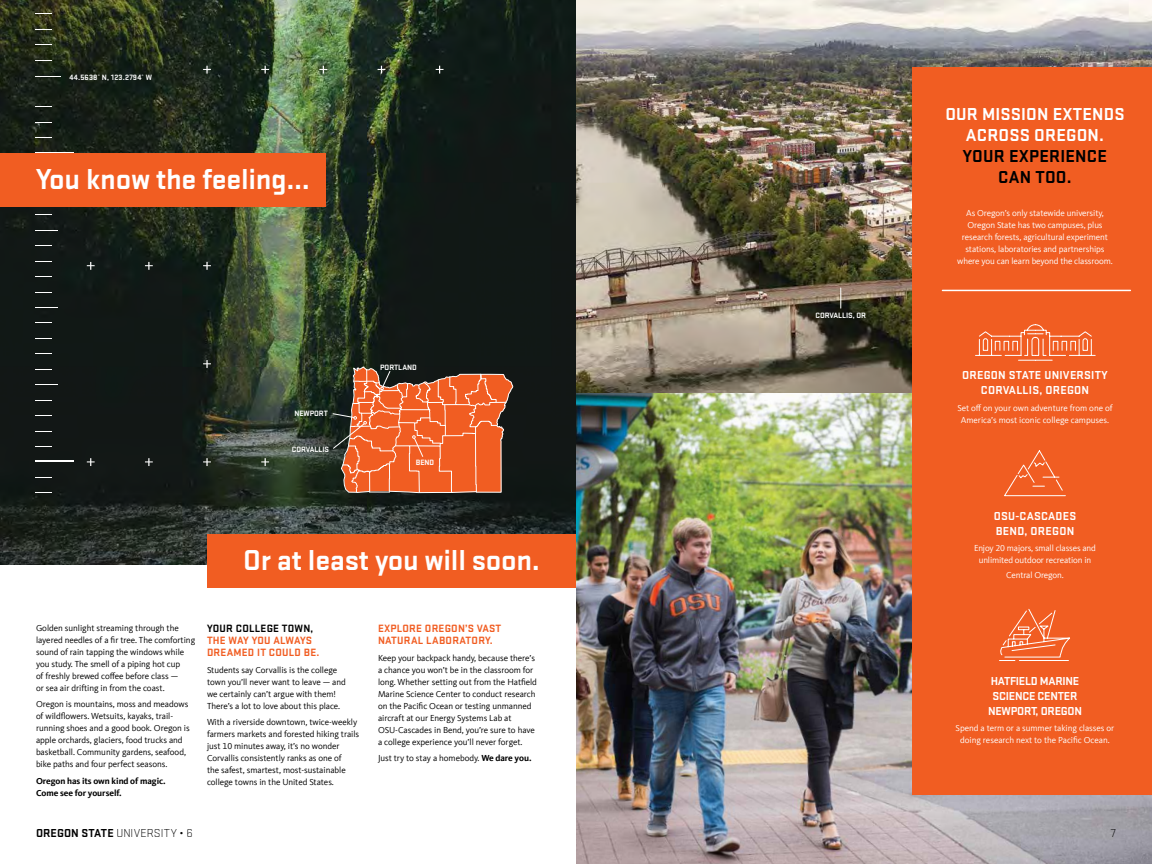
<style>
.page{position:relative;width:1152px;height:864px;background:#fff}
.page>*{position:absolute;margin:0;border:0;box-sizing:border-box;transform-origin:0 0}
.t1{font:700 30px "Stratum 2";letter-spacing:-.01em;color:#fff}
.t2{font:700 18px/21px "Stratum 2";letter-spacing:.01em;color:#fff;text-align:center}
.t3{font:700 18px/21px "Stratum 2";letter-spacing:.01em;color:#000;text-align:center}
.t4{font:700 12px/15px "Stratum 2";letter-spacing:.02em;color:#fff}
.t5{font:700 12px/15px "Stratum 2";letter-spacing:-.02em;color:#fff;text-align:center}
.t6{font:300 12px "Stratum 2";letter-spacing:.005em;color:#000}
.t7{font:700 11px/12px "Stratum 2";letter-spacing:.02em;color:#f15d22}
.t8{font:700 11px "Stratum 2";letter-spacing:.02em;color:#000}
.t9{font:9px/12px "Kievit Offc";letter-spacing:-.005em;color:#000}
.t10{font:9px/12px "Kievit Offc";letter-spacing:-.01em;color:#fff;text-align:center}
.t11{font:700 9px/12px "Kievit Offc";letter-spacing:-.005em;color:#000}
.t12{font:700 8px "Stratum 2";letter-spacing:-.005em;color:#fff}
.t13{font:700 8px "Stratum 2";letter-spacing:.02em;color:#fff}
.s1{font-weight:700}
</style>
<div class="page">
<img style="left:0;top:0;width:576px;height:565px">
<img style="left:576px;top:0;width:576px;height:393px">
<svg style="left:35px;top:492px;width:17px;height:1px"></svg>
<svg style="left:35px;top:477px;width:17px;height:1px"></svg>
<svg style="left:35px;top:446px;width:17px;height:1px"></svg>
<svg style="left:35px;top:431px;width:17px;height:1px"></svg>
<svg style="left:35px;top:415px;width:17px;height:1px"></svg>
<svg style="left:35px;top:400px;width:17px;height:1px"></svg>
<svg style="left:35px;top:369px;width:17px;height:1px"></svg>
<svg style="left:35px;top:353px;width:17px;height:1px"></svg>
<svg style="left:35px;top:338px;width:17px;height:1px"></svg>
<svg style="left:35px;top:323px;width:17px;height:1px"></svg>
<svg style="left:35px;top:292px;width:17px;height:1px"></svg>
<svg style="left:35px;top:276px;width:17px;height:1px"></svg>
<svg style="left:35px;top:261px;width:17px;height:1px"></svg>
<svg style="left:35px;top:245px;width:17px;height:1px"></svg>
<svg style="left:35px;top:214px;width:17px;height:1px"></svg>
<svg style="left:35px;top:137px;width:17px;height:1px"></svg>
<svg style="left:35px;top:122px;width:17px;height:1px"></svg>
<svg style="left:35px;top:106px;width:17px;height:1px"></svg>
<svg style="left:35px;top:60px;width:17px;height:1px"></svg>
<svg style="left:35px;top:44px;width:17px;height:1px"></svg>
<svg style="left:35px;top:29px;width:17px;height:1px"></svg>
<svg style="left:35px;top:14px;width:17px;height:1px"></svg>
<svg style="left:35px;top:76px;width:26px;height:1px"></svg>
<hr style="left:35px;top:152px;width:39px;height:2px;background:#fff">
<svg style="left:35px;top:230px;width:23px;height:1px"></svg>
<svg style="left:35px;top:308px;width:23px;height:1px"></svg>
<svg style="left:35px;top:384px;width:23px;height:1px"></svg>
<hr style="left:35px;top:461px;width:39px;height:1px;background:#fff">
<svg style="left:87px;top:262px;width:8px;height:8px"></svg>
<svg style="left:87px;top:458px;width:8px;height:8px"></svg>
<svg style="left:145px;top:262px;width:8px;height:8px"></svg>
<svg style="left:145px;top:458px;width:8px;height:8px"></svg>
<svg style="left:203px;top:66px;width:8px;height:8px"></svg>
<svg style="left:203px;top:262px;width:8px;height:8px"></svg>
<svg style="left:203px;top:360px;width:8px;height:8px"></svg>
<svg style="left:203px;top:458px;width:8px;height:8px"></svg>
<svg style="left:261px;top:66px;width:8px;height:8px"></svg>
<svg style="left:261px;top:458px;width:8px;height:8px"></svg>
<svg style="left:319px;top:66px;width:8px;height:8px"></svg>
<svg style="left:378px;top:66px;width:7px;height:8px"></svg>
<svg style="left:436px;top:66px;width:8px;height:8px"></svg>
<img style="left:576px;top:393px;width:576px;height:471px">
<div style="left:0;top:153px;width:325px;height:54px;background:#f15d22"></div>
<div style="left:207px;top:534px;width:369px;height:54px;background:#f15d22"></div>
<div style="left:913px;top:68px;width:239px;height:727px;background:#f15d22"></div>
<hr style="left:942px;top:290px;width:188px;height:1px;background:#fff">
<svg style="left:975px;top:324px;width:121px;height:37px"></svg>
<svg style="left:1004px;top:450px;width:62px;height:47px"></svg>
<svg style="left:999px;top:608px;width:71px;height:53px"></svg>
<svg style="left:840px;top:288px;width:1px;height:20px"></svg>
<svg style="left:332px;top:366px;width:181px;height:127px;background:#c25f35"></svg>
<p class="t13" style="left:69px;top:71px;width:84px">44.5638° N, 123.2794° W</p>
<h1 class="t1" style="left:36px;top:159px;width:276px">You know the feeling...</h1>
<p class="t12" style="left:294px;top:407px;width:35px">NEWPORT</p>
<p class="t12" style="left:292px;top:444px;width:39px">CORVALLIS</p>
<p class="t12" style="left:380px;top:362px;width:38px">PORTLAND</p>
<p class="t12" style="left:416px;top:457px;width:20px">BEND</p>
<h1 class="t1" style="left:243px;top:539px;width:298px">Or at least you will soon.</h1>
<p class="t9" style="left:36px;top:622px;width:161px">Golden sunlight streaming through the layered needles of a fir tree. The comforting sound of rain tapping the windows while you study. The smell of a piping hot cup<br>of freshly brewed coffee before class —<br>or sea air drifting in from the coast.</p>
<p class="t9" style="left:36px;top:698px;width:155px">Oregon is mountains, moss and meadows of wildflowers. Wetsuits, kayaks, trail&shy;running shoes and a good book. Oregon is apple orchards, glaciers, food trucks and basketball. Community gardens, seafood, bike paths and four perfect seasons.</p>
<p class="t11" style="left:36px;top:775px;width:131px">Oregon has its own kind of magic.<br>Come see for yourself.</p>
<p class="t8" style="left:207px;top:621px;width:108px">YOUR COLLEGE TOWN,</p>
<p class="t7" style="left:207px;top:634px;width:114px">THE WAY YOU ALWAYS<br>DREAMED IT COULD BE.</p>
<p class="t9" style="left:207px;top:664px;width:140px">Students say Corvallis is the college town you’ll never want to leave — and we certainly can’t argue with them!<br>There’s a lot to love about this place.</p>
<p class="t9" style="left:207px;top:716px;width:154px">With a riverside downtown, twice-weekly farmers markets and forested hiking trails just 10 minutes away, it’s no wonder Corvallis consistently ranks as one of<br>the safest, smartest, most-sustainable college towns in the United States.</p>
<p class="t7" style="left:378px;top:622px;width:125px">EXPLORE OREGON’S VAST<br>NATURAL LABORATORY.</p>
<p class="t9" style="left:378px;top:652px;width:161px">Keep your backpack handy, because there’s a chance you won’t be in the classroom for long. Whether setting out from the Hatfield Marine Science Center to conduct research on the Pacific Ocean or testing unmanned aircraft at our Energy Systems Lab at OSU-Cascades in Bend, you’re sure to have a college experience you’ll never forget.</p>
<p class="t9" style="left:378px;top:752px;width:155px">Just try to stay a homebody. <span class="s1">We dare you.</span></p>
<p class="t12" style="left:816px;top:309px;width:52px">CORVALLIS, OR</p>
<h2 class="t2" style="left:945px;top:103px;width:181px">OUR MISSION EXTENDS<br>ACROSS OREGON.</h2>
<h2 class="t3" style="left:963px;top:145px;width:146px">YOUR EXPERIENCE<br>CAN TOO.</h2>
<p class="t10" style="left:957px;top:207px;width:157px">As Oregon’s only statewide university, Oregon State has two campuses, plus research forests, agricultural experiment stations, laboratories and partnerships where you can learn beyond the classroom.</p>
<h3 class="t4" style="left:962px;top:367px;width:147px;text-align:center">OREGON STATE UNIVERSITY<br>CORVALLIS, OREGON</h3>
<p class="t10" style="left:957px;top:402px;width:157px">Set off on your own adventure from one of<br>America’s most iconic college campuses.</p>
<h3 class="t4" style="left:994px;top:508px;width:84px">OSU-CASCADES<br>BEND, OREGON</h3>
<p class="t10" style="left:974px;top:542px;width:123px">Enjoy 20 majors, small classes and unlimited outdoor recreation in</p>
<p class="t10" style="left:1006px;top:569px;width:59px">Central Oregon.</p>
<h3 class="t5" style="left:988px;top:673px;width:95px">HATFIELD MARINE<br>SCIENCE CENTER<br>NEWPORT, OREGON</h3>
<p class="t10" style="left:956px;top:722px;width:160px">Spend a term or a summer taking classes or doing research next to the Pacific Ocean.</p>
<h3 class="t6" style="left:36px;top:826px;width:158px"><span class="s1">OREGON STATE</span> UNIVERSITY • 6</h3>
<h3 class="t6" style="left:1111px;top:826px;width:7px">7</h3>
</div>
